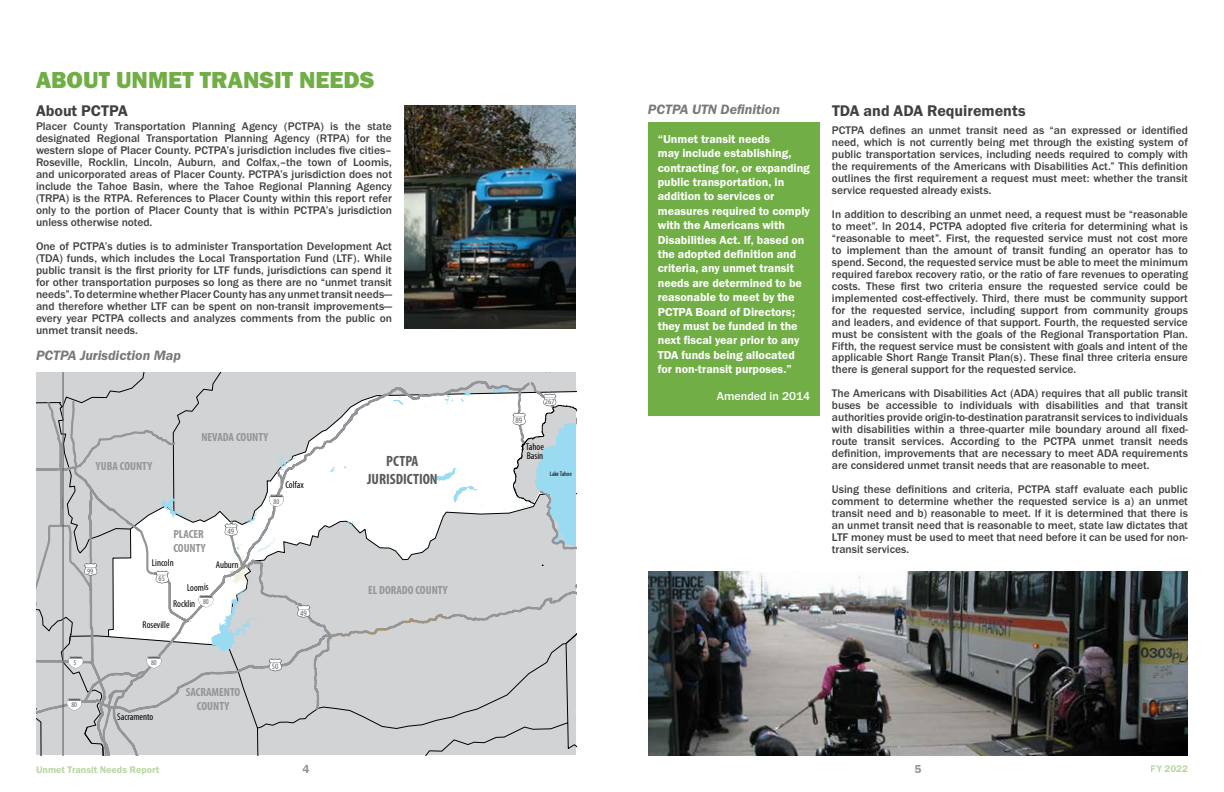
<style>
.page{position:relative;width:1224px;height:792px;background:#fff}
.page>*{position:absolute;margin:0;border:0;box-sizing:border-box;transform-origin:0 0}
.t1{font:24px "Franklin Gothic URW Hea";color:#71ae45}
.t2{font:16px "Franklin Gothic URW Dem";color:#414042}
.t3{font:700 condensed 14.9px/17.9px "Myriad Pro";color:#58595b;text-align:center}
.t4{font:14px "Franklin Gothic URW Dem Ita";color:#77787b}
.t5{font:12px/14.4px "Franklin Gothic URW Dem";color:#fff}
.t6{font:500 12px "Franklin Gothic URW";color:#fff}
.t7{font:12px "Franklin Gothic URW Dem";color:#939598}
.t8{font:700 condensed 11.9px/14.2px "Myriad Pro";color:#939598;text-align:center}
.t9{font:500 11.5px/12px "Franklin Gothic URW";color:#414042;text-align:justify}
.t10{font:10px "Franklin Gothic URW Dem";color:#71ae45}
.t11{font:condensed 9.9px/9.1px "Myriad Pro";color:#000}
.t12{font:condensed 8.3px "Myriad Pro";letter-spacing:-.005em;color:#606465}
.t13{font:condensed 8.3px "Myriad Pro";letter-spacing:-.005em;color:#606465;scale:1.06 1}
.t14{font:condensed 7.8px "Myriad Pro";color:#606465;scale:1.06 1}
.t15{font:condensed 7.4px "Myriad Pro";letter-spacing:-.01em;color:#606465}
.t16{font:condensed 6.6px "Myriad Pro";color:#000}
</style>
<div class="page">
<svg style="left:37px;top:372px;width:539px;height:383px"></svg>
<div style="left:648px;top:122px;width:172px;height:293px;background:#71ae45"></div>
<img style="left:404px;top:105px;width:172px;height:223px">
<img style="left:648px;top:572px;width:540px;height:184px">
<h1 class="t1" style="left:36px;top:64px;width:340px">ABOUT UNMET TRANSIT NEEDS</h1>
<h2 class="t2" style="left:36px;top:101px;width:93px">About PCTPA</h2>
<h2 class="t2" style="left:832px;top:101px;width:195px">TDA and ADA Requirements</h2>
<p class="t9" style="left:36px;top:120px;width:358px">Placer County Transportation Planning Agency (PCTPA) is the state designated Regional Transportation Planning Agency (RTPA) for the western slope of Placer County. PCTPA’s jurisdiction includes five cities– Roseville, Rocklin, Lincoln, Auburn, and Colfax,–the town of Loomis, and unicorporated areas of Placer County. PCTPA’s jurisdiction does not include the Tahoe Basin, where the Tahoe Regional Planning Agency (TRPA) is the RTPA. References to Placer County within this report refer only to the portion of Placer County that is within PCTPA’s jurisdiction unless otherwise noted.</p>
<p class="t9" style="left:36px;top:240px;width:358px">One of PCTPA’s duties is to administer Transportation Development Act (TDA) funds, which includes the Local Transportation Fund (LTF). While public transit is the first priority for LTF funds, jurisdictions can spend it for other transportation purposes so long as there are no “unmet transit needs”. To determine whether Placer County has any unmet transit needs— and therefore whether LTF can be spent on non-transit improvements— every year PCTPA collects and analyzes comments from the public on unmet transit needs.</p>
<p class="t4" style="left:648px;top:101px;width:134px">PCTPA UTN Definition</p>
<p class="t5" style="left:658px;top:131px;width:154px">“Unmet transit needs<br>may include establishing, contracting for, or expanding public transportation, in addition to services or measures required to comply with the Americans with<br>Disabilities Act. If, based on the adopted definition and criteria, any unmet transit needs are determined to be reasonable to meet by the<br>PCTPA Board of Directors; they must be funded in the next fiscal year prior to any<br>TDA funds being allocated for non-transit purposes.”</p>
<p class="t6" style="left:717px;top:388px;width:95px">Amended in 2014</p>
<p class="t9" style="left:832px;top:124px;width:358px">PCTPA defines an unmet transit need as “an expressed or identified need, which is not currently being met through the existing system of public transportation services, including needs required to comply with the requirements of the Americans with Disabilities Act.” This definition outlines the first requirement a request must meet: whether the transit service requested already exists.</p>
<p class="t9" style="left:832px;top:208px;width:358px">In addition to describing an unmet need, a request must be “reasonable to meet”. In 2014, PCTPA adopted five criteria for determining what is “reasonable to meet”. First, the requested service must not cost more to implement than the amount of transit funding an operator has to spend. Second, the requested service must be able to meet the minimum required farebox recovery ratio, or the ratio of fare revenues to operating costs. These first two criteria ensure the requested service could be implemented cost-effectively. Third, there must be community support for the requested service, including support from community groups and leaders, and evidence of that support. Fourth, the requested service must be consistent with the goals of the Regional Transportation Plan.<br>Fifth, the request service must be consistent with goals and intent of the applicable Short Range Transit Plan(s). These final three criteria ensure there is general support for the requested service.</p>
<p class="t9" style="left:832px;top:387px;width:358px">The Americans with Disabilities Act (ADA) requires that all public transit buses be accessible to individuals with disabilities and that transit authorities provide origin-to-destination paratransit services to individuals with disabilities within a three-quarter mile boundary around all fixed&shy;route transit services. According to the PCTPA unmet transit needs definition, improvements that are necessary to meet ADA requirements are considered unmet transit needs that are reasonable to meet.</p>
<p class="t9" style="left:832px;top:483px;width:358px">Using these definitions and criteria, PCTPA staff evaluate each public comment to determine whether the requested service is a) an unmet transit need and b) reasonable to meet. If it is determined that there is an unmet transit need that is reasonable to meet, state law dictates that LTF money must be used to meet that need before it can be used for non&shy;transit services.</p>
<p class="t4" style="left:36px;top:347px;width:147px">PCTPA Jurisdiction Map</p>
<p class="t14" style="left:545px;top:397px;width:11px">267</p>
<p class="t13" style="left:516px;top:416px;width:8px">89</p>
<p class="t8" style="left:201px;top:429px;width:69px">NEVADA COUNTY</p>
<p class="t11" style="left:526px;top:442px;width:20px">Tahoe<br>Basin</p>
<p class="t3" style="left:367px;top:451px;width:72px">PCTPA<br>JURISDICTION</p>
<p class="t8" style="left:96px;top:459px;width:58px">YUBA COUNTY</p>
<p class="t16" style="left:550px;top:470px;width:24px">Lake Tahoe</p>
<p class="t11" style="left:285px;top:480px;width:20px">Colfax</p>
<p class="t15" style="left:274px;top:497px;width:7px">80</p>
<p class="t13" style="left:228px;top:526px;width:8px">49</p>
<p class="t8" style="left:173px;top:527px;width:34px;text-align:left">PLACER<br>COUNTY</p>
<p class="t12" style="left:87px;top:566px;width:8px">99</p>
<p class="t15" style="left:74px;top:658px;width:4px">5</p>
<p class="t15" style="left:71px;top:700px;width:7px">80</p>
<p class="t11" style="left:152px;top:558px;width:23px">Lincoln</p>
<p class="t12" style="left:159px;top:574px;width:8px">65</p>
<p class="t11" style="left:216px;top:560px;width:24px">Auburn</p>
<p class="t11" style="left:187px;top:583px;width:23px;rotate:-2deg">Loomis</p>
<p class="t11" style="left:173px;top:599px;width:24px">Rocklin</p>
<p class="t11" style="left:143px;top:620px;width:29px">Roseville</p>
<p class="t15" style="left:203px;top:597px;width:7px">80</p>
<p class="t15" style="left:151px;top:658px;width:7px">80</p>
<p class="t11" style="left:117px;top:712px;width:38px">Sacramento</p>
<p class="t8" style="left:186px;top:685px;width:56px">SACRAMENTO<br>COUNTY</p>
<p class="t12" style="left:272px;top:661px;width:8px">50</p>
<p class="t13" style="left:300px;top:608px;width:8px">49</p>
<p class="t8" style="left:368px;top:583px;width:81px">EL DORADO COUNTY</p>
<p class="t10" style="left:36px;top:764px;width:125px">Unmet Transit Needs Report</p>
<p class="t7" style="left:302px;top:762px;width:9px">4</p>
<p class="t7" style="left:914px;top:762px;width:9px">5</p>
<p class="t10" style="left:1151px;top:763px;width:39px">FY 2022</p>
</div>
